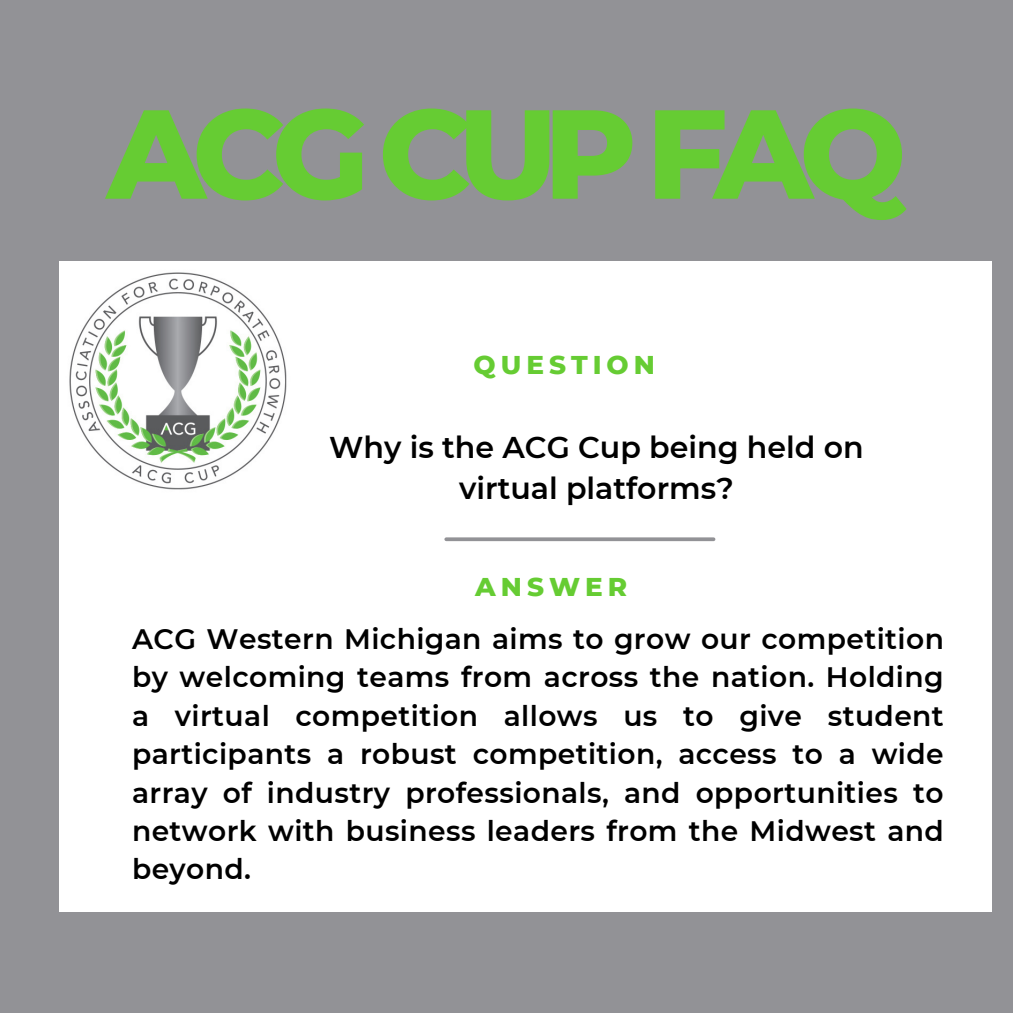
<style>
.page{position:relative;width:1013px;height:1013px;background:#fff}
.page>*{position:absolute;margin:0;border:0;box-sizing:border-box;transform-origin:0 0}
.t1{font:800 126.25px "Montserrat";letter-spacing:-.11em;color:#6c3}
.t2{font:600 30px/41.2px "Montserrat";color:#000;text-align:center}
.t3{font:600 28.12px/38.5px "Montserrat";letter-spacing:.015em;color:#000;text-align:justify}
.t4{font:800 26.25px "Montserrat";letter-spacing:.19em;color:#6c3}
</style>
<div class="page">
<div style="left:0;top:0;width:1012px;height:1012px;background:#929296"></div>
<div style="left:59px;top:261px;width:932px;height:650px;background:#fff"></div>
<svg style="left:446px;top:537px;width:267px;height:4px"></svg>
<img style="left:69px;top:272px;width:218px;height:218px">
<p class="t1" style="left:107px;top:76px;width:801px">ACG CUP FAQ</p>
<p class="t4" style="left:473px;top:349px;width:183px">QUESTION</p>
<p class="t2" style="left:329px;top:426px;width:536px">Why is the ACG Cup being held on virtual platforms?</p>
<p class="t4" style="left:475px;top:570px;width:153px">ANSWER</p>
<p class="t3" style="left:132px;top:619px;width:813px">ACG Western Michigan aims to grow our competition by welcoming teams from across the nation. Holding a virtual competition allows us to give student participants a robust competition, access to a wide array of industry professionals, and opportunities to network with business leaders from the Midwest and beyond.</p>
</div>
